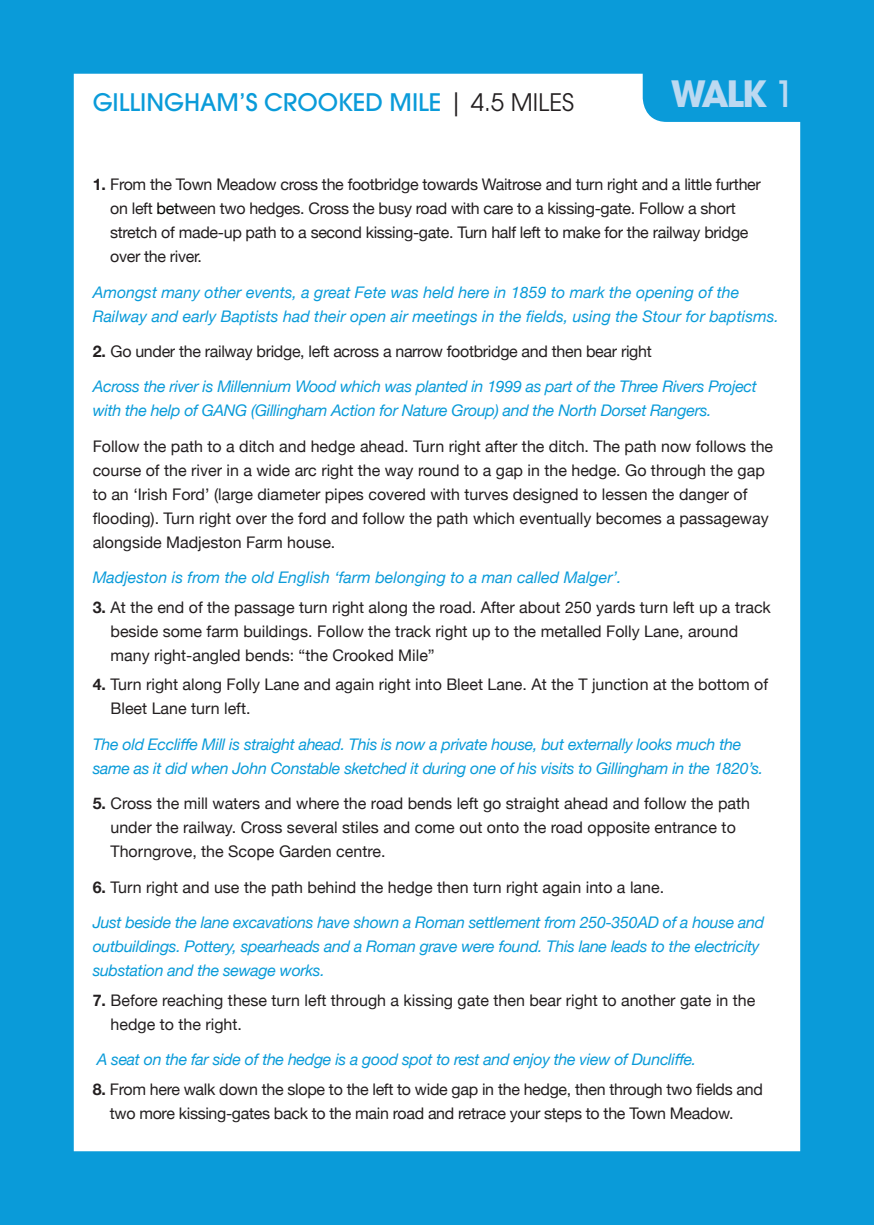
<style>
.page{position:relative;width:874px;height:1225px;background:#fff}
.page>*{position:absolute;margin:0;border:0;box-sizing:border-box;transform-origin:0 0}
.t1{font:700 36px "Avant Garde";color:#bcd9f1}
.t2{font:500 24px "Avant Garde";color:#0a9bd9}
.t3{font:16px/24px "Helvetica Neue";color:#231f20}
.t4{font:italic 16px/24px "Helvetica Neue";letter-spacing:-.02em;color:#0a9bd9}
.t5{font:16px/24px "Helvetica Neue";letter-spacing:-.02em;color:#231f20}
.t6{font:italic 16px/24px "Helvetica Neue";color:#0a9bd9}
.s1{font-weight:400;color:#231f20}
.s2{font-weight:500}
.s3{font-weight:700}
.s4{color:#040503}
</style>
<div class="page">
<div style="left:0;top:0;width:873px;height:1225px;background:#0a9bd9"></div>
<div style="left:74px;top:74px;width:725px;height:1077px;background:#fff"></div>
<svg style="left:642px;top:73px;width:158px;height:49px"></svg>
<p class="t2" style="left:93px;top:88px;width:483px">GILLINGHAM’S CROOKED MILE <span class="s1">| 4.5 MILES</span></p>
<p class="t1" style="left:670px;top:70px;width:125px">WALK <span class="s2">1</span></p>
<p class="t5" style="left:110px;top:173px;width:652px;text-indent:-17px"><span class="s3">1.</span> From the Town Meadow cross the footbridge towards Waitrose and turn right and a little further on left <span class="s4">bet</span>ween two hedges. Cross the busy road with care to a kissing-gate. Follow a short stretch of made-up path to a second kissing-gate. Turn half left to make for the railway bridge over the river.</p>
<p class="t6" style="left:93px;top:281px;width:687px">Amongst many other events, a great Fete was held here in 1859 to mark the opening of the<br>Railway and early Baptists had their open air meetings in the fields, using the Stour for baptisms.</p>
<p class="t5" style="left:93px;top:340px;width:560px"><span class="s3">2.</span> Go under the railway bridge, left across a narrow footbridge and then bear right</p>
<p class="t4" style="left:93px;top:375px;width:665px">Across the river is Millennium Wood which was planted in 1999 as part of the Three Rivers Project with the help of GANG (Gillingham Action for Nature Group) and the North Dorset Rangers.</p>
<p class="t3" style="left:93px;top:435px;width:681px">Follow the path to a ditch and hedge ahead. Turn right after the ditch. The path now follows the course of the river in a wide arc right the way round to a gap in the hedge. Go through the gap to an ‘Irish Ford’ (large diameter pipes covered with turves designed to lessen the danger of flooding). Turn right over the ford and follow the path which eventually becomes a passageway alongside Madjeston Farm house.</p>
<p class="t6" style="left:93px;top:566px;width:530px">Madjeston is from the old English ‘farm belonging to a man called Malger’.</p>
<p class="t3" style="left:110px;top:596px;width:661px;text-indent:-18px"><span class="s3">3.</span> At the end of the passage turn right along the road. After about 250 yards turn left up a track beside some farm buildings. Follow the track right up to the metalled Folly Lane, around many right-angled bends: “the Crooked Mile”</p>
<p class="t3" style="left:110px;top:673px;width:659px;text-indent:-18px"><span class="s3">4.</span> Turn right along Folly Lane and again right into Bleet Lane. At the T junction at the bottom of<br>Bleet Lane turn left.</p>
<p class="t4" style="left:93px;top:733px;width:671px">The old Eccliffe Mill is straight ahead. This is now a private house, but externally looks much the same as it did when John Constable sketched it during one of his visits to Gillingham in the 1820’s.</p>
<p class="t3" style="left:110px;top:792px;width:640px;text-indent:-18px"><span class="s3">5.</span> Cross the mill waters and where the road bends left go straight ahead and follow the path under the railway. Cross several stiles and come out onto the road opposite entrance to<br>Thorngrove, the Scope Garden centre.</p>
<p class="t3" style="left:93px;top:875px;width:572px"><span class="s3">6.</span> Turn right and use the path behind the hedge then turn right again into a lane.</p>
<p class="t4" style="left:93px;top:911px;width:672px">Just beside the lane excavations have shown a Roman settlement from 250-350AD of a house and outbuildings. Pottery, spearheads and a Roman grave were found. This lane leads to the electricity substation and the sewage works.</p>
<p class="t3" style="left:110px;top:988px;width:646px;text-indent:-18px"><span class="s3">7.</span> Before reaching these turn left through a kissing gate then bear right to another gate in the hedge to the right.</p>
<p class="t4" style="left:97px;top:1048px;width:600px">A seat on the far side of the hedge is a good spot to rest and enjoy the view of Duncliffe.</p>
<p class="t5" style="left:110px;top:1077px;width:654px;text-indent:-17px"><span class="s3">8.</span> From here walk down the slope to the left to wide gap in the hedge, then through two fields and two more kissing-gates back to the main road and retrace your steps to the Town Meadow.</p>
</div>
